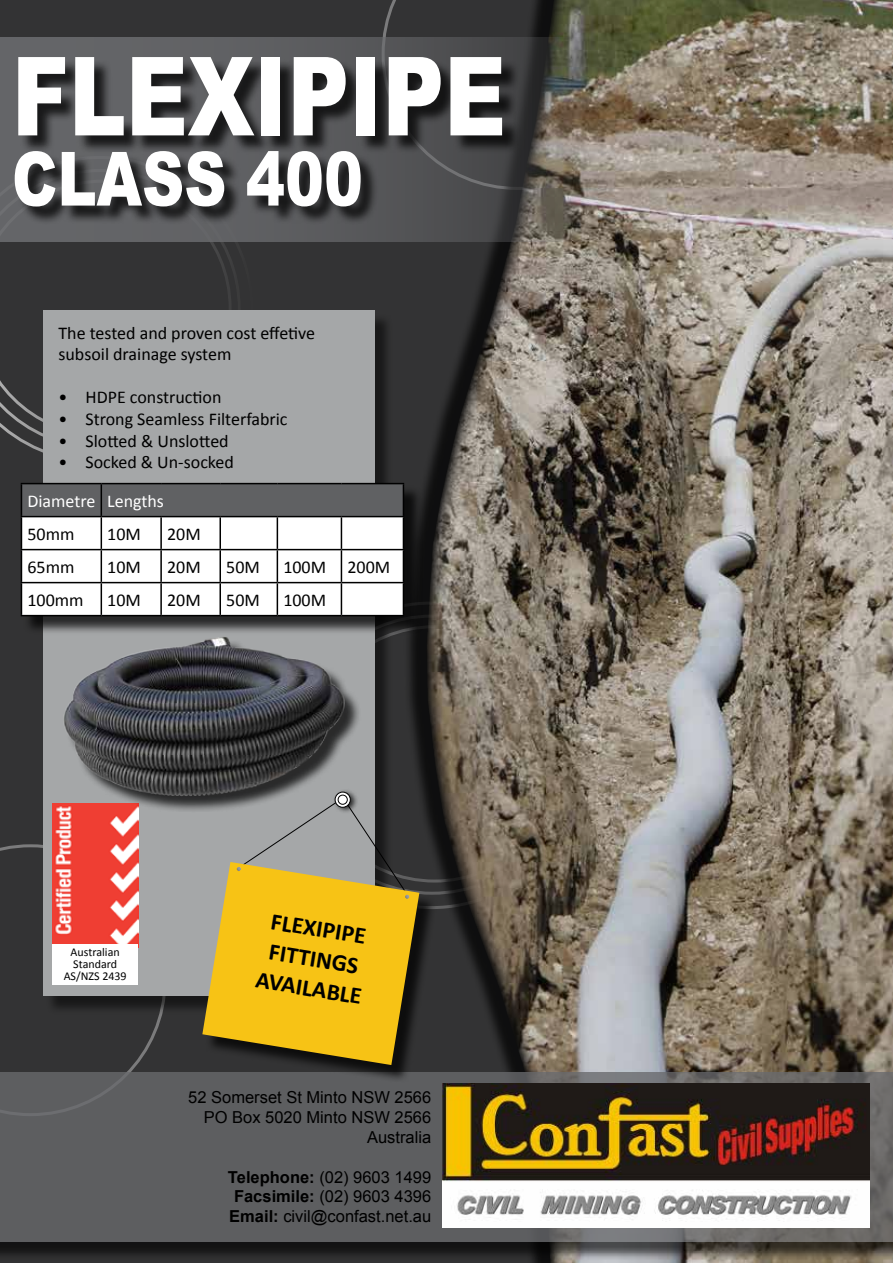
<style>
.page{position:relative;width:893px;height:1263px;background:#333334}
.page>*{position:absolute;margin:0;border:0;box-sizing:border-box;transform-origin:0 0}
.t1{font:900 109.5px "Arial";color:#fff;scale:.78 1}
.t2{font:900 74.85px "Arial";color:#fff;scale:.78 1}
.t3{font:700 24px/30px "Calibri";color:#000;text-align:center}
.t4{font:18px/21.6px "Calibri";color:#000}
.t5{font:18px "Calibri";color:#fff}
.t6{font:16.5px/19.8px "Arial";color:#000;text-align:right}
.t7{font:12px/12px "Calibri";color:#000;text-align:center}
.s1{font-weight:700}
</style>
<div class="page">
<svg style="left:0;top:844px;width:162px;height:228px"></svg>
<svg style="left:0;top:242px;width:232px;height:195px"></svg>
<img style="left:427px;top:0;width:466px;height:1263px">
<svg style="left:0;top:37px;width:893px;height:205px;background:#80786e"></svg>
<div style="left:0;top:1074px;width:893px;height:187px;background:#000;opacity:.81"></div>
<svg style="left:0;top:1072px;width:893px;height:170px;background:#5f5f61"></svg>
<img style="left:442px;top:1084px;width:428px;height:144px">
<div style="left:17px;top:60px;width:504px;height:165px;background:#000;opacity:.75"></div>
<div style="left:46px;top:313px;width:347px;height:702px;background:#000;opacity:.75"></div>
<div style="left:43px;top:311px;width:332px;height:685px;background:#a5a7a8"></div>
<div style="left:205px;top:865px;width:232px;height:218px;background:#000;opacity:.75"></div>
<svg style="left:202px;top:799px;width:217px;height:266px"></svg>
<div style="left:402px;top:892px;width:7px;height:7px;background:#000;opacity:.75"></div>
<img style="left:52px;top:810px;width:86px;height:134px">
<div style="left:52px;top:944px;width:86px;height:41px;background:#fff"></div>
<div style="left:23px;top:485px;width:400px;height:150px;background:#000;opacity:.75"></div>
<svg style="left:22px;top:484px;width:381px;height:131px;background:#d2d2d3"></svg>
<hr style="left:21px;top:483px;width:80px;height:1px;background:#000">
<hr style="left:21px;top:484px;width:1px;height:32px;background:#000">
<hr style="left:101px;top:483px;width:60px;height:1px;background:#000">
<hr style="left:101px;top:484px;width:1px;height:32px;background:#000">
<hr style="left:161px;top:483px;width:59px;height:1px;background:#000">
<hr style="left:220px;top:483px;width:57px;height:1px;background:#000">
<hr style="left:277px;top:483px;width:64px;height:1px;background:#000">
<hr style="left:341px;top:483px;width:63px;height:1px;background:#000">
<hr style="left:403px;top:484px;width:1px;height:32px;background:#000">
<hr style="left:101px;top:517px;width:1px;height:32px;background:#000">
<hr style="left:160px;top:517px;width:2px;height:32px;background:#000">
<hr style="left:219px;top:517px;width:2px;height:32px;background:#000">
<hr style="left:277px;top:517px;width:1px;height:32px;background:#000">
<hr style="left:341px;top:517px;width:1px;height:32px;background:#000">
<hr style="left:21px;top:550px;width:1px;height:32px;background:#000">
<hr style="left:101px;top:550px;width:1px;height:32px;background:#000">
<hr style="left:160px;top:550px;width:2px;height:32px;background:#000">
<hr style="left:219px;top:550px;width:2px;height:32px;background:#000">
<hr style="left:277px;top:550px;width:1px;height:32px;background:#000">
<hr style="left:341px;top:550px;width:1px;height:32px;background:#000">
<hr style="left:403px;top:550px;width:1px;height:32px;background:#000">
<hr style="left:21px;top:582px;width:80px;height:1px;background:#000">
<hr style="left:21px;top:583px;width:1px;height:32px;background:#000">
<hr style="left:101px;top:582px;width:60px;height:1px;background:#000">
<hr style="left:101px;top:583px;width:1px;height:32px;background:#000">
<hr style="left:161px;top:582px;width:59px;height:1px;background:#000">
<hr style="left:160px;top:583px;width:2px;height:32px;background:#000">
<hr style="left:220px;top:582px;width:57px;height:1px;background:#000">
<hr style="left:219px;top:583px;width:2px;height:32px;background:#000">
<hr style="left:277px;top:582px;width:64px;height:1px;background:#000">
<hr style="left:277px;top:583px;width:1px;height:32px;background:#000">
<hr style="left:341px;top:582px;width:63px;height:1px;background:#000">
<hr style="left:341px;top:583px;width:1px;height:32px;background:#000">
<hr style="left:403px;top:583px;width:1px;height:32px;background:#000">
<hr style="left:21px;top:615px;width:80px;height:1px;background:#000">
<hr style="left:101px;top:615px;width:60px;height:1px;background:#000">
<hr style="left:161px;top:615px;width:59px;height:1px;background:#000">
<hr style="left:220px;top:615px;width:57px;height:1px;background:#000">
<hr style="left:277px;top:615px;width:64px;height:1px;background:#000">
<hr style="left:341px;top:615px;width:63px;height:1px;background:#000">
<hr style="left:21px;top:516px;width:80px;height:1px;background:#000">
<hr style="left:21px;top:517px;width:1px;height:32px;background:#000">
<hr style="left:101px;top:516px;width:60px;height:1px;background:#000">
<hr style="left:161px;top:516px;width:59px;height:1px;background:#000">
<hr style="left:220px;top:516px;width:57px;height:1px;background:#000">
<hr style="left:277px;top:516px;width:64px;height:1px;background:#000">
<hr style="left:341px;top:516px;width:63px;height:1px;background:#000">
<hr style="left:403px;top:517px;width:1px;height:32px;background:#000">
<hr style="left:21px;top:549px;width:80px;height:1px;background:#000">
<hr style="left:101px;top:549px;width:60px;height:1px;background:#000">
<hr style="left:161px;top:549px;width:59px;height:1px;background:#000">
<hr style="left:220px;top:549px;width:57px;height:1px;background:#000">
<hr style="left:277px;top:549px;width:64px;height:1px;background:#000">
<hr style="left:341px;top:549px;width:63px;height:1px;background:#000">
<img style="left:45px;top:618px;width:331px;height:192px">
<h1 class="t1" style="left:12px;top:17px;width:635px">FLEXIPIPE</h1>
<h2 class="t2" style="left:12px;top:124px;width:452px">CLASS 400</h2>
<p class="t4" style="left:58px;top:322px;width:258px">The tested and proven cost effetive subsoil drainage system</p>
<p class="t4" style="left:58px;top:387px;width:165px">• HDPE construction</p>
<p class="t4" style="left:58px;top:408px;width:231px">• Strong Seamless Filterfabric</p>
<p class="t4" style="left:58px;top:430px;width:172px">• Slotted &amp; Unslotted</p>
<p class="t4" style="left:58px;top:452px;width:177px">• Socked &amp; Un-socked</p>
<p class="t5" style="left:27px;top:489px;width:138px">Diametre Lengths</p>
<p class="t4" style="left:27px;top:523px;width:49px">50mm</p>
<p class="t4" style="left:107px;top:523px;width:35px">10M</p>
<p class="t4" style="left:167px;top:523px;width:35px">20M</p>
<p class="t4" style="left:27px;top:556px;width:49px">65mm</p>
<p class="t4" style="left:107px;top:556px;width:35px">10M</p>
<p class="t4" style="left:167px;top:556px;width:35px">20M</p>
<p class="t4" style="left:226px;top:556px;width:35px">50M</p>
<p class="t4" style="left:283px;top:556px;width:108px">100M 200M</p>
<p class="t4" style="left:27px;top:589px;width:58px">100mm</p>
<p class="t4" style="left:107px;top:589px;width:35px">10M</p>
<p class="t4" style="left:167px;top:589px;width:35px">20M</p>
<p class="t4" style="left:226px;top:589px;width:35px">50M</p>
<p class="t4" style="left:283px;top:589px;width:44px">100M</p>
<p class="t7" style="left:64px;top:946px;width:65px">Australian<br>Standard<br>AS/NZS 2439</p>
<h3 class="t3" style="left:268px;top:905px;width:109px;rotate:9deg">FLEXIPIPE<br>FITTINGS<br>AVAILABLE</h3>
<p class="t6" style="left:188px;top:1088px;width:245px">52 Somerset St Minto NSW 2566<br>PO Box 5020 Minto NSW 2566<br>Australia</p>
<p class="t6" style="left:228px;top:1167px;width:205px;text-align:justify"><span class="s1">Telephone:</span> (02) 9603 1499<br><span class="s1">Facsimile:</span> (02) 9603 4396<br><span class="s1">Email:</span> civil@confast.net.au</p>
</div>
